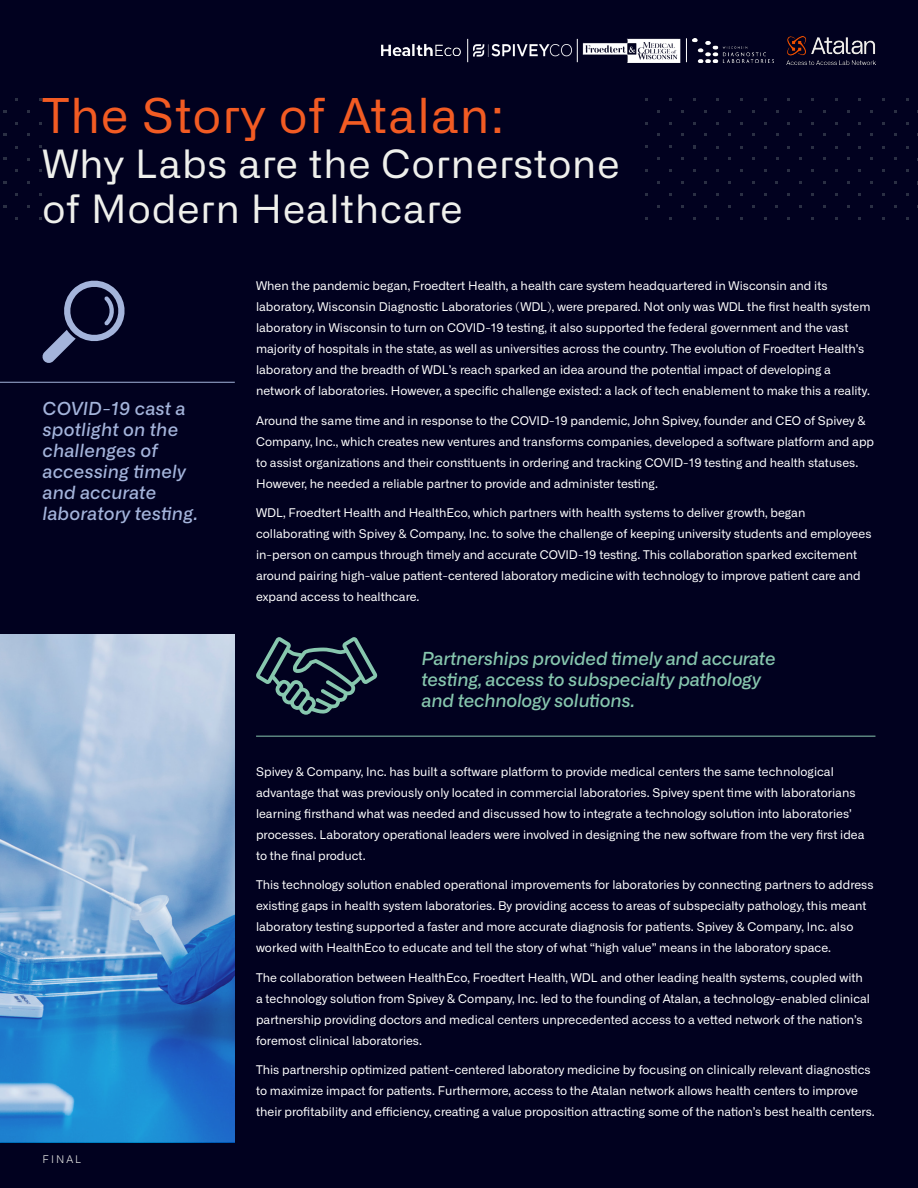
<style>
.page{position:relative;width:918px;height:1188px;background:#01011f}
.page>*{position:absolute;margin:0;border:0;box-sizing:border-box;transform-origin:0 0}
._47_Roboto{font:48px "Alliance No.2";letter-spacing:.025em;color:#f25b23}
._47_Roboto-2{font:39px/45px "Alliance No.2";letter-spacing:.025em;color:#eff0ec}
._10_Roboto{font:italic 500 18px/21px "Alliance No.1";letter-spacing:-.01em;color:#87c7ae}
._10_Roboto-2{font:italic 500 18px/21px "Alliance No.1";letter-spacing:.01em;color:#a4b4db}
._10_Roboto-3{font:12px/21px "Alliance No.1";color:#fff}
._10_Bebas_Neue{font:300 10.5px "Alliance No.1";letter-spacing:.2em;color:#eff0ec}
</style>
<div class="page">
<img style="left:787px;top:36px;width:88px;height:28px">
<svg style="left:0;top:634px;width:235px;height:508px"></svg>
<svg style="left:693px;top:145px;width:3px;height:4px"></svg>
<svg style="left:42px;top:280px;width:83px;height:83px"></svg>
<svg style="left:256px;top:637px;width:122px;height:78px"></svg>
<img style="left:474px;top:44px;width:98px;height:12px">
<svg style="left:577px;top:39px;width:1px;height:23px"></svg>
<svg style="left:467px;top:39px;width:1px;height:23px"></svg>
<img style="left:583px;top:38px;width:97px;height:24px">
<img style="left:693px;top:38px;width:81px;height:24px">
<svg style="left:686px;top:38px;width:1px;height:24px"></svg>
<img style="left:381px;top:44px;width:80px;height:12px">
<hr style="left:0;top:382px;width:235px;height:1px;background:#a4b4db">
<hr style="left:256px;top:736px;width:619px;height:1px;background:#87c7ae">
<p class="_47_Roboto" style="left:43px;top:86px;width:463px">The Story of Atalan:</p>
<p class="_47_Roboto-2" style="left:43px;top:141px;width:579px">Why Labs are the Cornerstone of Modern Healthcare</p>
<p class="_10_Roboto-2" style="left:43px;top:398px;width:157px">COVID-19 cast a spotlight on the challenges of accessing timely and accurate laboratory testing.</p>
<p class="_10_Bebas_Neue" style="left:43px;top:1153px;width:40px">FINAL</p>
<p class="_10_Roboto-3" style="left:256px;top:275px;width:616px">When the pandemic began, Froedtert Health, a health care system headquartered in Wisconsin and its laboratory, Wisconsin Diagnostic Laboratories (WDL), were prepared. Not only was WDL the first health system laboratory in Wisconsin to turn on COVID-19 testing, it also supported the federal government and the vast majority of hospitals in the state, as well as universities across the country. The evolution of Froedtert Health’s laboratory and the breadth of WDL’s reach sparked an idea around the potential impact of developing a network of laboratories. However, a specific challenge existed: a lack of tech enablement to make this a reality.</p>
<p class="_10_Roboto-3" style="left:256px;top:410px;width:620px">Around the same time and in response to the COVID-19 pandemic, John Spivey, founder and CEO of Spivey &amp; Company, Inc., which creates new ventures and transforms companies, developed a software platform and app to assist organizations and their constituents in ordering and tracking COVID-19 testing and health statuses.<br>However, he needed a reliable partner to provide and administer testing.</p>
<p class="_10_Roboto-3" style="left:256px;top:502px;width:617px">WDL, Froedtert Health and HealthEco, which partners with health systems to deliver growth, began collaborating with Spivey &amp; Company, Inc. to solve the challenge of keeping university students and employees in-person on campus through timely and accurate COVID-19 testing. This collaboration sparked excitement around pairing high-value patient-centered laboratory medicine with technology to improve patient care and expand access to healthcare.</p>
<p class="_10_Roboto" style="left:422px;top:647px;width:355px">Partnerships provided timely and accurate testing, access to subspecialty pathology and technology solutions.</p>
<p class="_10_Roboto-3" style="left:256px;top:761px;width:610px">Spivey &amp; Company, Inc. has built a software platform to provide medical centers the same technological advantage that was previously only located in commercial laboratories. Spivey spent time with laboratorians learning firsthand what was needed and discussed how to integrate a technology solution into laboratories’ processes. Laboratory operational leaders were involved in designing the new software from the very first idea to the final product.</p>
<p class="_10_Roboto-3" style="left:256px;top:874px;width:619px">This technology solution enabled operational improvements for laboratories by connecting partners to address existing gaps in health system laboratories. By providing access to areas of subspecialty pathology, this meant laboratory testing supported a faster and more accurate diagnosis for patients. Spivey &amp; Company, Inc. also worked with HealthEco to educate and tell the story of what “high value” means in the laboratory space.</p>
<p class="_10_Roboto-3" style="left:256px;top:967px;width:615px">The collaboration between HealthEco, Froedtert Health, WDL and other leading health systems, coupled with a technology solution from Spivey &amp; Company, Inc. led to the founding of Atalan, a technology-enabled clinical partnership providing doctors and medical centers unprecedented access to a vetted network of the nation’s foremost clinical laboratories.</p>
<p class="_10_Roboto-3" style="left:256px;top:1059px;width:620px">This partnership optimized patient-centered laboratory medicine by focusing on clinically relevant diagnostics to maximize impact for patients. Furthermore, access to the Atalan network allows health centers to improve their profitability and efficiency, creating a value proposition attracting some of the nation’s best health centers.</p>
</div>
